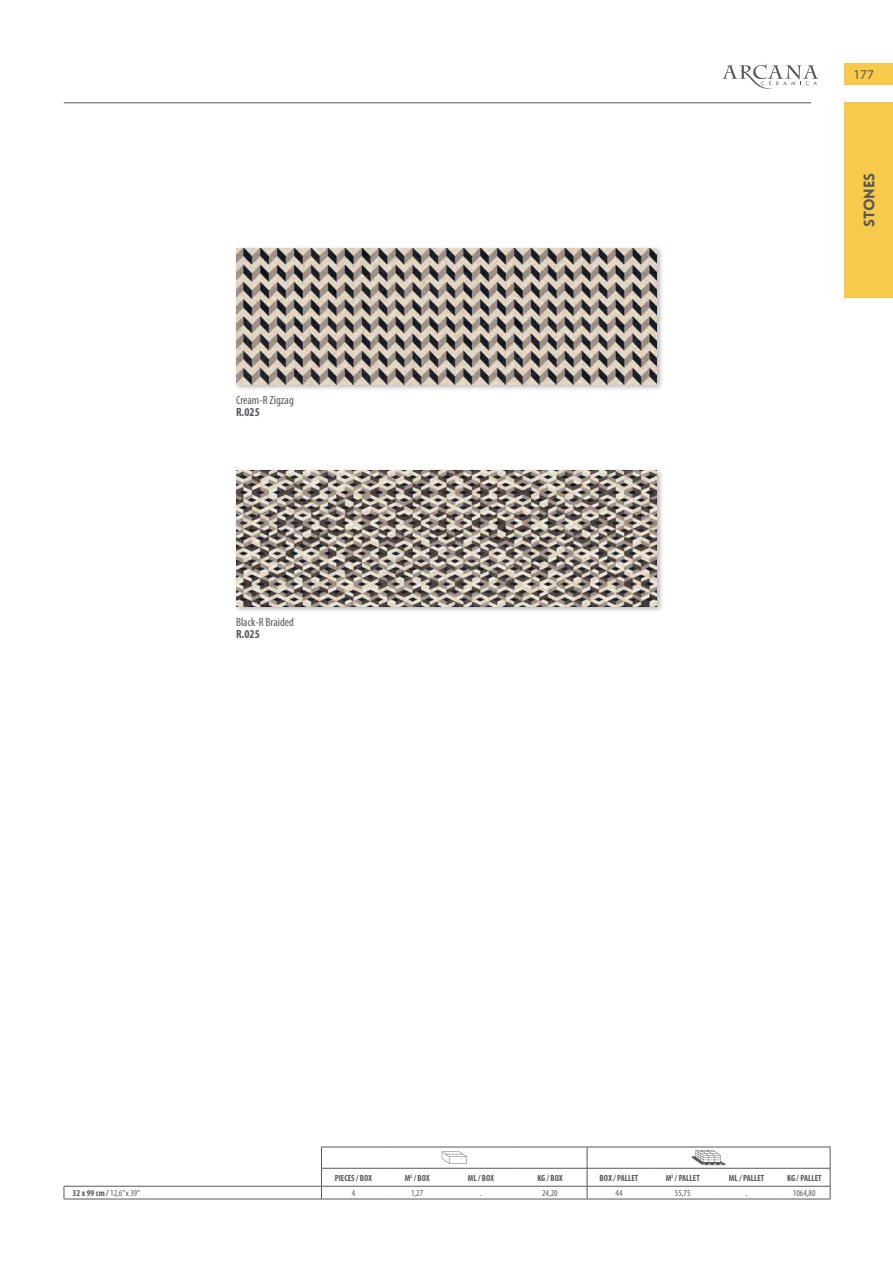
<style>
.page{position:relative;width:893px;height:1263px;background:#fff}
.page>*{position:absolute;margin:0;border:0;box-sizing:border-box;transform-origin:0 0}
.t1{font:900 15px "Lovelo";color:#58585a}
.t2{font:13.5px "Myriad Pro";color:#58585a}
.t3{font:condensed 12px "Myriad Pro";color:#58585a}
.t4{font:700 condensed 12px "Myriad Pro";color:#58585a}
.t5{font:700 condensed 9px "Myriad Pro";color:#58585a}
.t6{font:condensed 9px "Myriad Pro";color:#58585a}
.s1{font-weight:700}
</style>
<div class="page">
<svg style="left:722px;top:64px;width:97px;height:25px"></svg>
<div style="left:233px;top:246px;width:431px;height:145px;background:#1a171c;opacity:.3"></div>
<img style="left:236px;top:248px;width:421px;height:136px">
<div style="left:233px;top:468px;width:431px;height:145px;background:#1a171c;opacity:.3"></div>
<img style="left:236px;top:470px;width:421px;height:136px">
<hr style="left:64px;top:102px;width:747px;height:1px;background:#58585a">
<div style="left:845px;top:64px;width:48px;height:21px;background:#f8ca4b"></div>
<div style="left:845px;top:102px;width:48px;height:196px;background:#f8ca4b"></div>
<hr style="left:322px;top:1186px;width:63px;height:1px;background:#58585a">
<hr style="left:385px;top:1186px;width:64px;height:1px;background:#58585a">
<hr style="left:449px;top:1186px;width:64px;height:1px;background:#58585a">
<hr style="left:513px;top:1186px;width:74px;height:1px;background:#58585a">
<hr style="left:322px;top:1199px;width:63px;height:1px;background:#58585a">
<hr style="left:385px;top:1199px;width:64px;height:1px;background:#58585a">
<hr style="left:449px;top:1199px;width:64px;height:1px;background:#58585a">
<hr style="left:513px;top:1199px;width:74px;height:1px;background:#58585a">
<hr style="left:321px;top:1168px;width:64px;height:1px;background:#58585a">
<hr style="left:385px;top:1168px;width:64px;height:1px;background:#58585a">
<hr style="left:449px;top:1168px;width:64px;height:1px;background:#58585a">
<hr style="left:513px;top:1168px;width:74px;height:1px;background:#58585a">
<hr style="left:587px;top:1168px;width:64px;height:1px;background:#58585a">
<hr style="left:651px;top:1168px;width:64px;height:1px;background:#58585a">
<hr style="left:715px;top:1168px;width:63px;height:1px;background:#58585a">
<hr style="left:778px;top:1168px;width:52px;height:1px;background:#58585a">
<hr style="left:64px;top:1186px;width:86px;height:1px;background:#58585a">
<hr style="left:150px;top:1186px;width:172px;height:1px;background:#58585a">
<hr style="left:64px;top:1199px;width:86px;height:1px;background:#58585a">
<hr style="left:150px;top:1199px;width:172px;height:1px;background:#58585a">
<hr style="left:587px;top:1186px;width:64px;height:1px;background:#58585a">
<hr style="left:651px;top:1186px;width:64px;height:1px;background:#58585a">
<hr style="left:715px;top:1186px;width:63px;height:1px;background:#58585a">
<hr style="left:778px;top:1186px;width:52px;height:1px;background:#58585a">
<svg style="left:830px;top:1147px;width:1px;height:52px"></svg>
<hr style="left:587px;top:1199px;width:64px;height:1px;background:#58585a">
<hr style="left:651px;top:1199px;width:64px;height:1px;background:#58585a">
<hr style="left:715px;top:1199px;width:63px;height:1px;background:#58585a">
<hr style="left:778px;top:1199px;width:52px;height:1px;background:#58585a">
<svg style="left:587px;top:1148px;width:1px;height:51px"></svg>
<svg style="left:321px;top:1148px;width:1px;height:51px"></svg>
<hr style="left:587px;top:1147px;width:64px;height:1px;background:#58585a">
<hr style="left:651px;top:1147px;width:64px;height:1px;background:#58585a">
<hr style="left:715px;top:1147px;width:63px;height:1px;background:#58585a">
<hr style="left:778px;top:1147px;width:52px;height:1px;background:#58585a">
<hr style="left:321px;top:1147px;width:64px;height:1px;background:#58585a">
<hr style="left:385px;top:1147px;width:64px;height:1px;background:#58585a">
<hr style="left:449px;top:1147px;width:64px;height:1px;background:#58585a">
<hr style="left:513px;top:1147px;width:74px;height:1px;background:#58585a">
<svg style="left:64px;top:1186px;width:1px;height:13px"></svg>
<svg style="left:442px;top:1151px;width:25px;height:13px"></svg>
<svg style="left:692px;top:1150px;width:33px;height:15px"></svg>
<h3 class="t3" style="left:236px;top:393px;width:59px">Cream-R Zigzag</h3>
<h3 class="t4" style="left:236px;top:404px;width:25px">R.025</h3>
<h3 class="t3" style="left:236px;top:615px;width:59px">Black-R Braided</h3>
<h3 class="t4" style="left:236px;top:626px;width:25px">R.025</h3>
<h2 class="t2" style="left:853px;top:67px;width:22px">177</h2>
<h1 class="t1" style="left:860px;top:227px;width:56px;rotate:-90deg">STONES</h1>
<p class="t5" style="left:335px;top:1172px;width:39px">PIECES / BOX</p>
<p class="t5" style="left:405px;top:1172px;width:26px">M<sup>2</sup> / BOX</p>
<p class="t5" style="left:468px;top:1172px;width:28px">ML / BOX</p>
<p class="t5" style="left:537px;top:1172px;width:27px">KG / BOX</p>
<p class="t5" style="left:600px;top:1172px;width:40px">BOX / PALLET</p>
<p class="t5" style="left:666px;top:1172px;width:36px">M<sup>2</sup> / PALLET</p>
<p class="t5" style="left:729px;top:1172px;width:37px">ML / PALLET</p>
<p class="t5" style="left:787px;top:1172px;width:36px">KG / PALLET</p>
<p class="t6" style="left:73px;top:1187px;width:69px"><span class="s1">32 x 99 cm /</span> 12,6” x 39”</p>
<p class="t6" style="left:352px;top:1187px;width:5px">4</p>
<p class="t6" style="left:411px;top:1187px;width:14px">1,27</p>
<p class="t6" style="left:480px;top:1187px;width:3px">.</p>
<p class="t6" style="left:542px;top:1187px;width:17px">24,20</p>
<p class="t6" style="left:616px;top:1187px;width:8px">44</p>
<p class="t6" style="left:675px;top:1187px;width:17px">55,75</p>
<p class="t6" style="left:746px;top:1187px;width:3px">.</p>
<p class="t6" style="left:793px;top:1187px;width:24px">1064,80</p>
</div>
